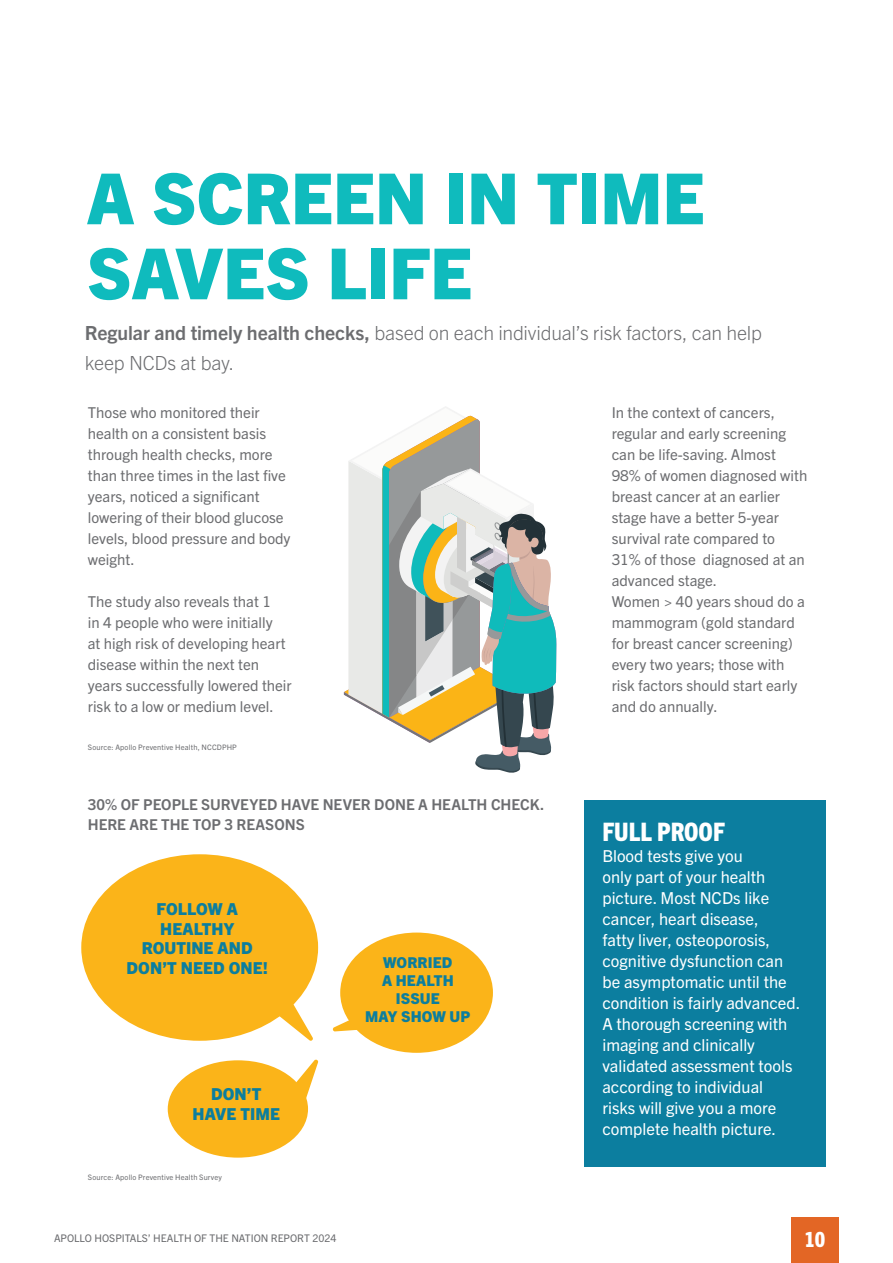
<style>
.page{position:relative;width:893px;height:1263px;background:#fff}
.page>*{position:absolute;margin:0;border:0;box-sizing:border-box;transform-origin:0 0}
.t1{font:800 70.5px/75px "Trade Gothic Next LT Pro";color:#0fbbbd}
.t2{font:800 condensed 25.5px "Trade Gothic Next LT Pro";color:#fff}
.t3{font:800 condensed 21px "Trade Gothic Next LT Pro";color:#fff}
.t4{font:300 19.5px/30px "Trade Gothic Next LT Pro";letter-spacing:-.01em;color:#6c6d70}
.t5{font:16.5px/21px "Trade Gothic Next LT Pro";color:#fff}
.t6{font:800 16.5px/19.5px "Trade Gothic Next LT Pro";letter-spacing:.005em;color:#0c7e9e;text-align:center}
.t7{font:15px/21px "Trade Gothic Next LT Pro";color:#6c6d70}
.t8{font:700 15px/19.5px "Trade Gothic Next LT Pro";color:#6c6d70}
.t9{font:800 15px/18px "Trade Gothic Next LT Pro";letter-spacing:.01em;color:#0c7e9e;text-align:center}
.t10{font:10.5px "Trade Gothic Next LT Pro";color:#6c6d70}
.t11{font:7.5px "Trade Gothic Next LT Pro";letter-spacing:.02em;color:#6c6d70}
.s1{font-weight:700}
</style>
<div class="page">
<div style="left:791px;top:1217px;width:48px;height:46px;background:#e36625"></div>
<div style="left:168px;top:1060px;width:140px;height:97px;background:#fbb419;border-radius:50%"></div>
<svg style="left:278px;top:1059px;width:41px;height:62px"></svg>
<div style="left:340px;top:932px;width:153px;height:121px;background:#fbb419;border-radius:50%"></div>
<div style="left:81px;top:854px;width:237px;height:187px;background:#fbb419;border-radius:50%"></div>
<svg style="left:332px;top:1002px;width:26px;height:29px"></svg>
<svg style="left:261px;top:988px;width:52px;height:53px"></svg>
<svg style="left:344px;top:407px;width:212px;height:366px"></svg>
<div style="left:584px;top:800px;width:241px;height:366px;background:#0c7e9f"></div>
<h1 class="t1" style="left:87px;top:156px;width:619px">A SCREEN IN TIME<br>SAVES LIFE</h1>
<h3 class="t4" style="left:85px;top:316px;width:679px"><span class="s1">Regular and timely health checks,</span> based on each individual’s risk factors, can help keep NCDs at bay.</h3>
<p class="t7" style="left:88px;top:401px;width:204px">Those who monitored their health on a consistent basis through health checks, more than three times in the last five years, noticed a significant lowering of their blood glucose levels, blood pressure and body weight.</p>
<p class="t7" style="left:88px;top:590px;width:205px">The study also reveals that 1<br>in 4 people who were initially<br>at high risk of developing heart disease within the next ten years successfully lowered their risk to a low or medium level.</p>
<p class="t7" style="left:612px;top:401px;width:197px">In the context of cancers, regular and early screening can be life-saving. Almost<br>98% of women diagnosed with breast cancer at an earlier stage have a better 5-year survival rate compared to<br>31% of those diagnosed at an advanced stage.<br>Women &gt; 40 years shoud do a mammogram (gold standard for breast cancer screening) every two years; those with risk factors should start early and do annually.</p>
<p class="t11" style="left:88px;top:742px;width:151px">Source: Apollo Preventive Health, NCCDPHP</p>
<p class="t8" style="left:88px;top:794px;width:458px">30% OF PEOPLE SURVEYED HAVE NEVER DONE A HEALTH CHECK.<br>HERE ARE THE TOP 3 REASONS</p>
<p class="t6" style="left:127px;top:898px;width:143px">FOLLOW A<br>HEALTHY<br>ROUTINE AND<br>DON’T NEED ONE!</p>
<p class="t6" style="left:193px;top:1083px;width:89px">DON’T<br>HAVE TIME</p>
<p class="t11" style="left:88px;top:1172px;width:136px">Source: Apollo Preventive Health Survey</p>
<p class="t9" style="left:365px;top:953px;width:107px">WORRIED<br>A HEALTH<br>ISSUE<br>MAY SHOW UP</p>
<h2 class="t2" style="left:602px;top:814px;width:124px">FULL PROOF</h2>
<p class="t5" style="left:602px;top:844px;width:199px">Blood tests give you<br>only part of your health picture. Most NCDs like cancer, heart disease,<br>fatty liver, osteoporosis, cognitive dysfunction can be asymptomatic until the condition is fairly advanced.<br>A thorough screening with imaging and clinically validated assessment tools according to individual<br>risks will give you a more complete health picture.</p>
<p class="t10" style="left:54px;top:1231px;width:284px">APOLLO HOSPITALS’ HEALTH OF THE NATION REPORT 2024</p>
<h3 class="t3" style="left:804px;top:1225px;width:22px">10</h3>
</div>
